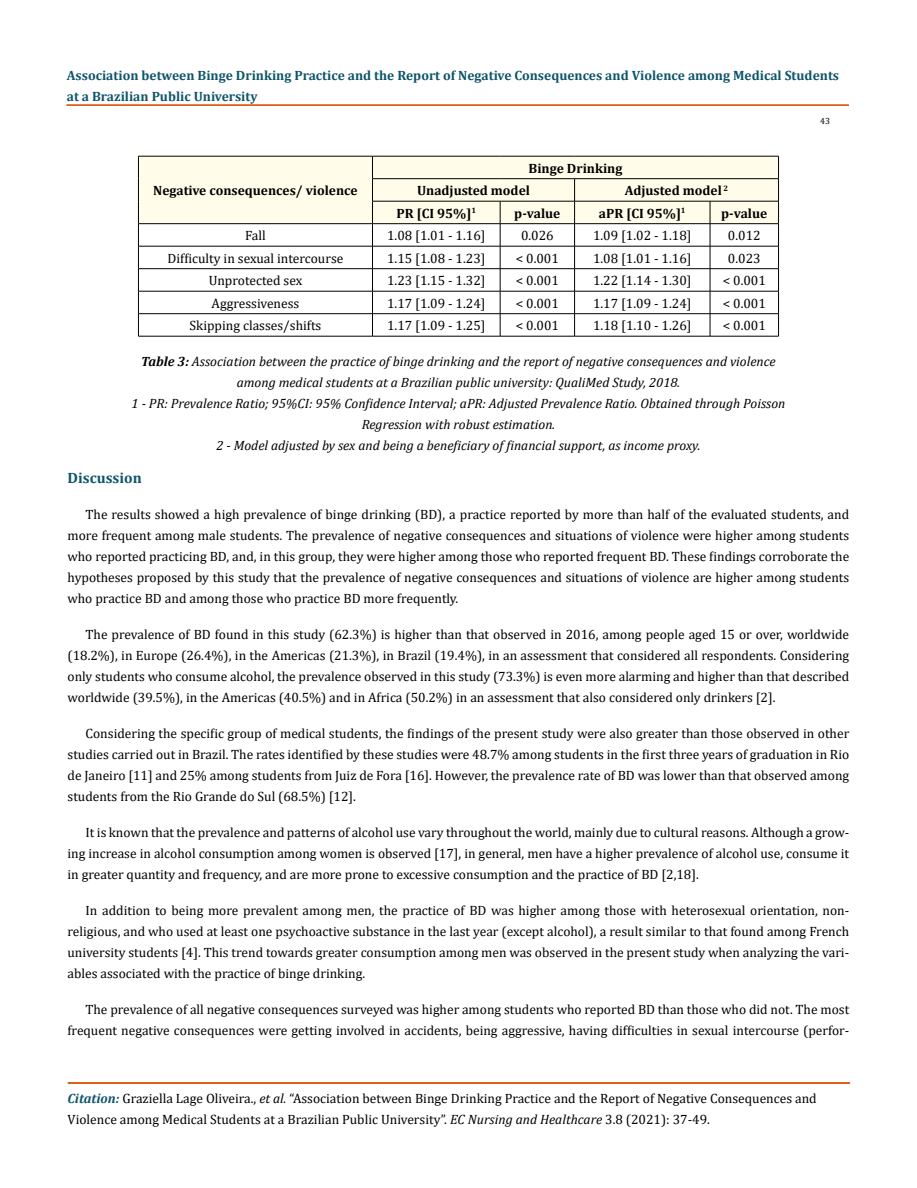
<style>
.page{position:relative;width:917px;height:1188px;background:#fff}
.page>*{position:absolute;margin:0;border:0;box-sizing:border-box;transform-origin:0 0}
.t1{font:700 15px "Cambria";color:#0e546a}
.t2{font:13.5px/21px "Cambria";color:#000;text-align:justify}
.t3{font:italic 13.5px/21px "Cambria";color:#000;text-align:center}
.t4{font:700 13.5px/21px "Cambria";color:#0e546a}
.t5{font:700 13.5px/22.5px "Cambria";color:#000}
.t6{font:9px "Cambria";color:#000}
.s1{font-weight:700}
.s2{font-weight:700;font-style:italic;color:#0e546a}
.s3{font-style:italic}
</style>
<div class="page">
<div style="left:67px;top:105px;width:781px;height:1px;border:1px solid #e05d1a"></div>
<div style="left:68px;top:1083px;width:781px;height:1px;border:1px solid #e05d1a"></div>
<svg style="left:138px;top:156px;width:641px;height:180px"></svg>
<hr style="left:138px;top:336px;width:234px;height:1px;background:#000">
<hr style="left:372px;top:336px;width:128px;height:1px;background:#000">
<hr style="left:500px;top:336px;width:74px;height:1px;background:#000">
<hr style="left:574px;top:336px;width:136px;height:1px;background:#000">
<hr style="left:710px;top:336px;width:68px;height:1px;background:#000">
<p class="t4" style="left:67px;top:64px;width:773px">Association between Binge Drinking Practice and the Report of Negative Consequences and Violence among Medical Students at a Brazilian Public University</p>
<p class="t5" style="left:153px;top:179px;width:206px">Negative consequences/ violence</p>
<p class="t5" style="left:417px;top:156px;width:207px;text-indent:111px">Binge Drinking<br>Unadjusted model</p>
<p class="t5" style="left:624px;top:179px;width:105px">Adjusted model <sup>2</sup></p>
<p class="t5" style="left:396px;top:201px;width:81px">PR [CI 95%]<sup>1</sup></p>
<p class="t5" style="left:514px;top:201px;width:48px">p-value</p>
<p class="t5" style="left:599px;top:201px;width:88px">aPR [CI 95%]<sup>1</sup></p>
<p class="t5" style="left:721px;top:201px;width:48px">p-value</p>
<p class="t2" style="left:245px;top:225px;width:22px">Fall</p>
<p class="t2" style="left:387px;top:225px;width:100px">1.08 [1.01 - 1.16]</p>
<p class="t2" style="left:521px;top:225px;width:34px">0.026</p>
<p class="t2" style="left:593px;top:225px;width:100px">1.09 [1.02 - 1.18]</p>
<p class="t2" style="left:728px;top:225px;width:34px">0.012</p>
<p class="t2" style="left:167px;top:248px;width:177px">Difficulty in sexual intercourse</p>
<p class="t2" style="left:387px;top:248px;width:100px">1.15 [1.08 - 1.23]</p>
<p class="t2" style="left:516px;top:248px;width:45px">&lt; 0.001</p>
<p class="t2" style="left:593px;top:248px;width:100px">1.08 [1.01 - 1.16]</p>
<p class="t2" style="left:728px;top:248px;width:34px">0.023</p>
<p class="t2" style="left:209px;top:270px;width:95px">Unprotected sex</p>
<p class="t2" style="left:387px;top:270px;width:100px">1.23 [1.15 - 1.32]</p>
<p class="t2" style="left:516px;top:270px;width:45px">&lt; 0.001</p>
<p class="t2" style="left:593px;top:270px;width:100px">1.22 [1.14 - 1.30]</p>
<p class="t2" style="left:722px;top:270px;width:45px">&lt; 0.001</p>
<p class="t2" style="left:212px;top:293px;width:89px">Aggressiveness</p>
<p class="t2" style="left:387px;top:293px;width:100px">1.17 [1.09 - 1.24]</p>
<p class="t2" style="left:516px;top:293px;width:45px">&lt; 0.001</p>
<p class="t2" style="left:593px;top:293px;width:100px">1.17 [1.09 - 1.24]</p>
<p class="t2" style="left:722px;top:293px;width:45px">&lt; 0.001</p>
<p class="t2" style="left:189px;top:315px;width:133px">Skipping classes/shifts</p>
<p class="t2" style="left:387px;top:315px;width:100px">1.17 [1.09 - 1.25]</p>
<p class="t2" style="left:516px;top:315px;width:45px">&lt; 0.001</p>
<p class="t2" style="left:593px;top:315px;width:100px">1.18 [1.10 - 1.26]</p>
<p class="t2" style="left:722px;top:315px;width:45px">&lt; 0.001</p>
<p class="t3" style="left:132px;top:351px;width:655px"><span class="s1">Table 3:</span> Association between the practice of binge drinking and the report of negative consequences and violence among medical students at a Brazilian public university: QualiMed Study, 2018.<br>1 - PR: Prevalence Ratio; 95%CI: 95% Confidence Interval; aPR: Adjusted Prevalence Ratio. Obtained through Poisson Regression with robust estimation.<br>2 - Model adjusted by sex and being a beneficiary of financial support, as income proxy.</p>
<p class="t6" style="left:820px;top:116px;width:11px">43</p>
<p class="t1" style="left:68px;top:467px;width:76px">Discussion</p>
<p class="t2" style="left:68px;top:504px;width:783px;text-indent:18px">The results showed a high prevalence of binge drinking (BD), a practice reported by more than half of the evaluated students, and more frequent among male students. The prevalence of negative consequences and situations of violence were higher among students who reported practicing BD, and, in this group, they were higher among those who reported frequent BD. These findings corroborate the hypotheses proposed by this study that the prevalence of negative consequences and situations of violence are higher among students who practice BD and among those who practice BD more frequently.</p>
<p class="t2" style="left:68px;top:624px;width:783px;text-indent:18px">The prevalence of BD found in this study (62.3%) is higher than that observed in 2016, among people aged 15 or over, worldwide (18.2%), in Europe (26.4%), in the Americas (21.3%), in Brazil (19.4%), in an assessment that considered all respondents. Considering only students who consume alcohol, the prevalence observed in this study (73.3%) is even more alarming and higher than that described worldwide (39.5%), in the Americas (40.5%) and in Africa (50.2%) in an assessment that also considered only drinkers [2].</p>
<p class="t2" style="left:68px;top:723px;width:783px;text-indent:18px">Considering the specific group of medical students, the findings of the present study were also greater than those observed in other studies carried out in Brazil. The rates identified by these studies were 48.7% among students in the first three years of graduation in Rio de Janeiro [11] and 25% among students from Juiz de Fora [16]. However, the prevalence rate of BD was lower than that observed among students from the Rio Grande do Sul (68.5%) [12].</p>
<p class="t2" style="left:67px;top:822px;width:783px;text-indent:18px">It is known that the prevalence and patterns of alcohol use vary throughout the world, mainly due to cultural reasons. Although a grow&shy;ing increase in alcohol consumption among women is observed [17], in general, men have a higher prevalence of alcohol use, consume it in greater quantity and frequency, and are more prone to excessive consumption and the practice of BD [2,18].</p>
<p class="t2" style="left:67px;top:900px;width:783px;text-indent:18px">In addition to being more prevalent among men, the practice of BD was higher among those with heterosexual orientation, non&shy;religious, and who used at least one psychoactive substance in the last year (except alcohol), a result similar to that found among French university students [4]. This trend towards greater consumption among men was observed in the present study when analyzing the vari&shy;ables associated with the practice of binge drinking.</p>
<p class="t2" style="left:67px;top:999px;width:783px;text-align:right">The prevalence of all negative consequences surveyed was higher among students who reported BD than those who did not. The most frequent negative consequences were getting involved in accidents, being aggressive, having difficulties in sexual intercourse (perfor-</p>
<p class="t2" style="left:68px;top:1088px;width:750px"><span class="s2">Citation:</span> Graziella Lage Oliveira., <span class="s3">et al.</span> “Association between Binge Drinking Practice and the Report of Negative Consequences and<br>Violence among Medical Students at a Brazilian Public University”. <span class="s3">EC Nursing and Healthcare</span> 3.8 (2021): 37-49.</p>
</div>
